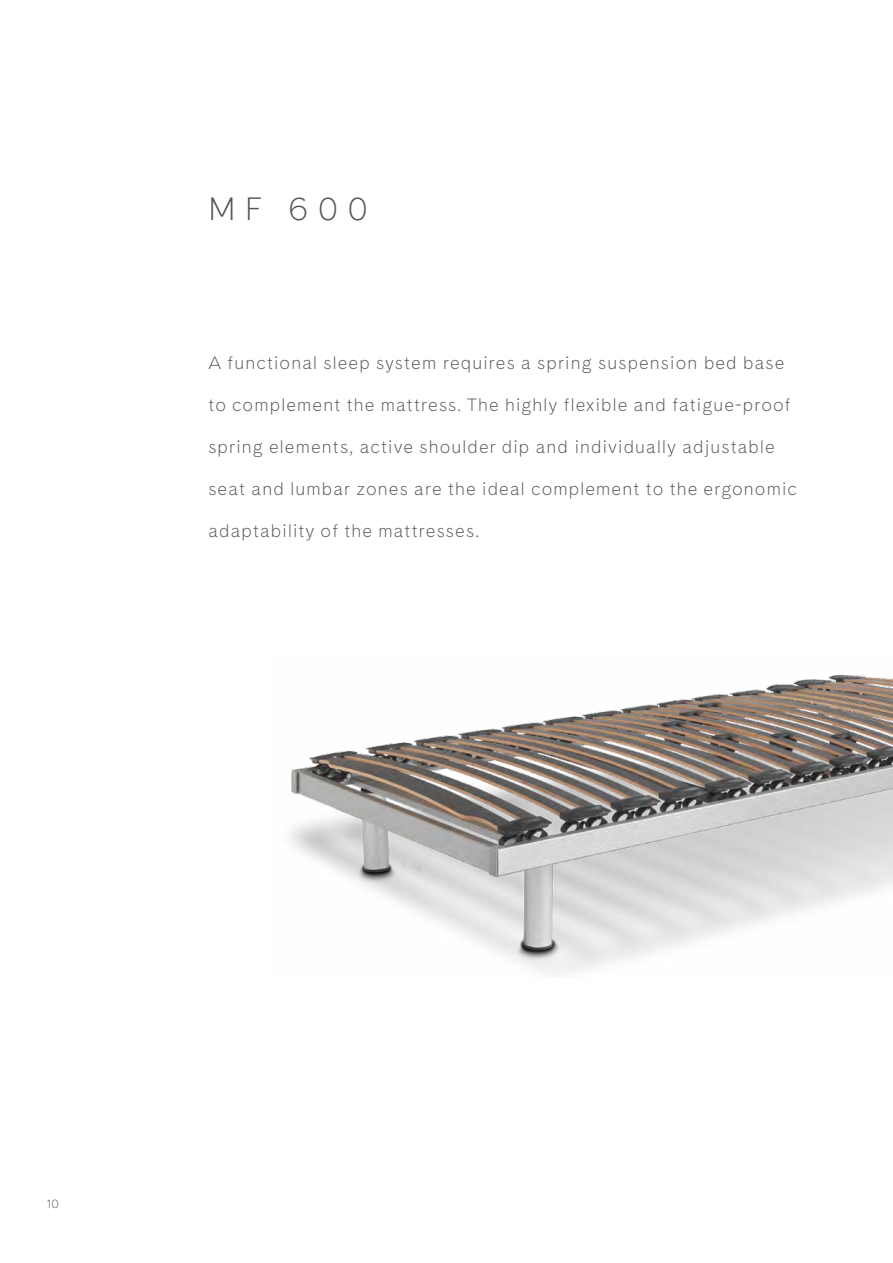
<style>
.page{position:relative;width:893px;height:1263px;background:#fff}
.page>*{position:absolute;margin:0;border:0;box-sizing:border-box;transform-origin:0 0}
.t1{font:300 30px "Cadiz";color:#565655}
.t2{font:300 16.5px "Cadiz";letter-spacing:.07em;color:#565655}
.t3{font:300 11.25px "Cadiz";color:#565655}
</style>
<div class="page">
<img style="left:290px;top:674px;width:603px;height:299px">
<h1 class="t1" style="left:208px;top:187px;width:161px">MF 600</h1>
<p class="t2" style="left:208px;top:351px;width:578px">A functional sleep system requires a spring suspension bed base</p>
<p class="t2" style="left:208px;top:393px;width:584px">to complement the mattress. The highly flexible and fatigue-proof</p>
<p class="t2" style="left:208px;top:435px;width:568px">spring elements, active shoulder dip and individually adjustable</p>
<p class="t2" style="left:208px;top:477px;width:590px">seat and lumbar zones are the ideal complement to the ergonomic</p>
<p class="t2" style="left:208px;top:519px;width:272px">adaptability of the mattresses.</p>
<p class="t3" style="left:47px;top:1196px;width:14px">10</p>
</div>
